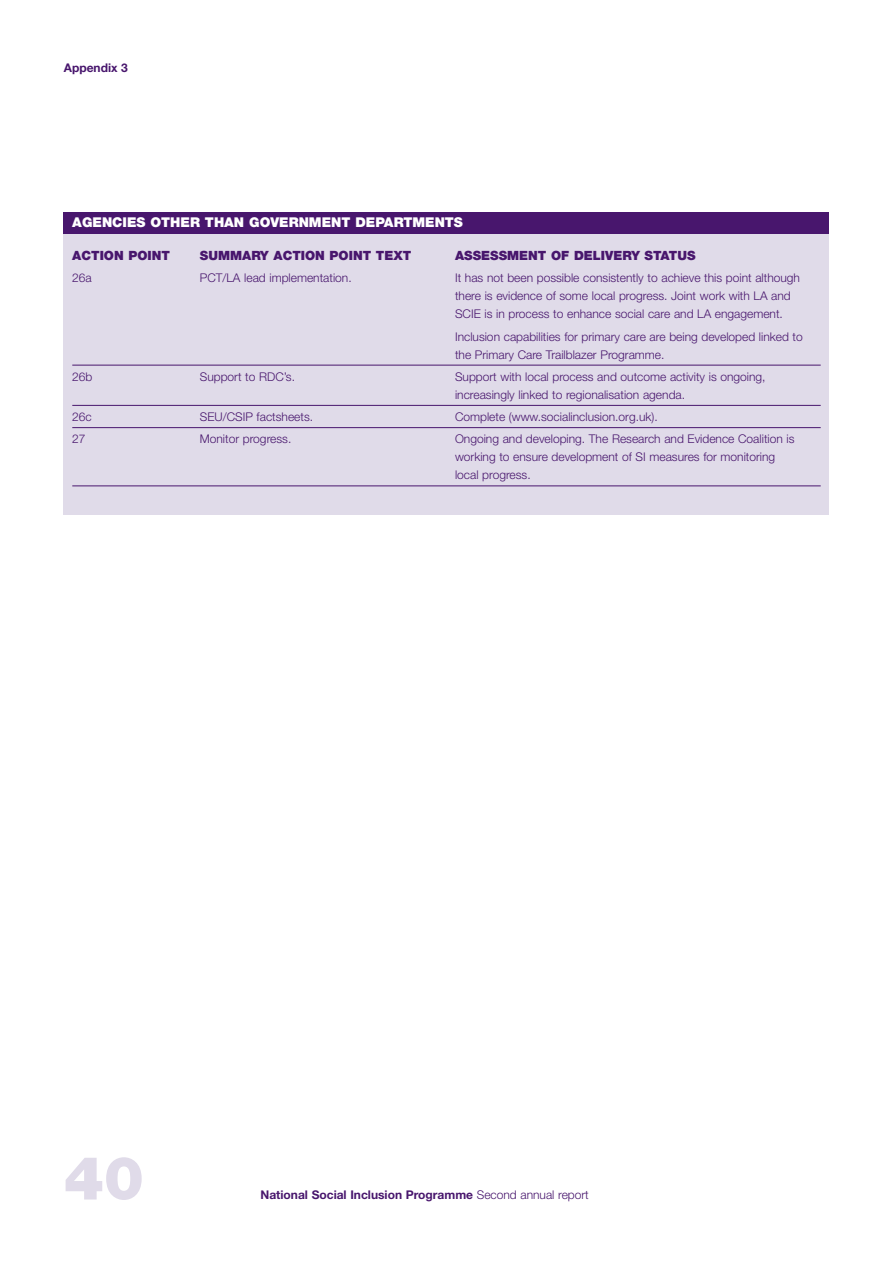
<style>
.page{position:relative;width:893px;height:1263px;background:#fff}
.page>*{position:absolute;margin:0;border:0;box-sizing:border-box;transform-origin:0 0}
.t1{font:900 60px "Helvetica Neue";color:#e0dbe9}
.t2{font:900 13.5px "Helvetica Neue";color:#fff}
.t3{font:900 12.75px "Helvetica Neue";color:#48166d}
.t4{font:300 12px/18px "Helvetica Neue";color:#48166d}
.t5{font:700 12px "Helvetica Neue";color:#48166d}
.s1{font-weight:300}
</style>
<div class="page">
<div style="left:64px;top:234px;width:765px;height:280px;background:#e0dbe9"></div>
<div style="left:64px;top:213px;width:765px;height:21px;background:#48166d"></div>
<hr style="left:72px;top:365px;width:749px;height:1px;background:#48166d">
<hr style="left:72px;top:405px;width:749px;height:1px;background:#48166d">
<hr style="left:72px;top:427px;width:749px;height:1px;background:#48166d">
<hr style="left:72px;top:486px;width:749px;height:1px;background:#48166d">
<p class="t5" style="left:64px;top:64px;width:66px">Appendix 3</p>
<p class="t2" style="left:72px;top:217px;width:392px">AGENCIES OTHER THAN GOVERNMENT DEPARTMENTS</p>
<p class="t3" style="left:72px;top:251px;width:99px">ACTION POINT</p>
<p class="t3" style="left:200px;top:251px;width:213px">SUMMARY ACTION POINT TEXT</p>
<p class="t3" style="left:455px;top:251px;width:242px">ASSESSMENT OF DELIVERY STATUS</p>
<p class="t4" style="left:72px;top:270px;width:21px">26a</p>
<p class="t4" style="left:200px;top:270px;width:153px">PCT/LA lead implementation.</p>
<p class="t4" style="left:455px;top:270px;width:347px">It has not been possible consistently to achieve this point although there is evidence of some local progress. Joint work with LA and<br>SCIE is in process to enhance social care and LA engagement.</p>
<p class="t4" style="left:455px;top:328px;width:349px">Inclusion capabilities for primary care are being developed linked to the Primary Care Trailblazer Programme.</p>
<p class="t4" style="left:72px;top:369px;width:22px">26b</p>
<p class="t4" style="left:200px;top:369px;width:97px">Support to RDC’s.</p>
<p class="t4" style="left:455px;top:369px;width:312px">Support with local process and outcome activity is ongoing, increasingly linked to regionalisation agenda.</p>
<p class="t4" style="left:72px;top:409px;width:21px">26c</p>
<p class="t4" style="left:200px;top:409px;width:115px">SEU/CSIP factsheets.</p>
<p class="t4" style="left:455px;top:409px;width:204px">Complete (www.socialinclusion.org.uk).</p>
<p class="t4" style="left:72px;top:431px;width:15px">27</p>
<p class="t4" style="left:200px;top:431px;width:93px">Monitor progress.</p>
<p class="t4" style="left:455px;top:431px;width:341px">Ongoing and developing. The Research and Evidence Coalition is working to ensure development of SI measures for monitoring local progress.</p>
<h1 class="t1" style="left:64px;top:1157px;width:82px">40</h1>
<p class="t5" style="left:260px;top:1191px;width:330px">National Social Inclusion Programme <span class="s1">Second annual report</span></p>
</div>
